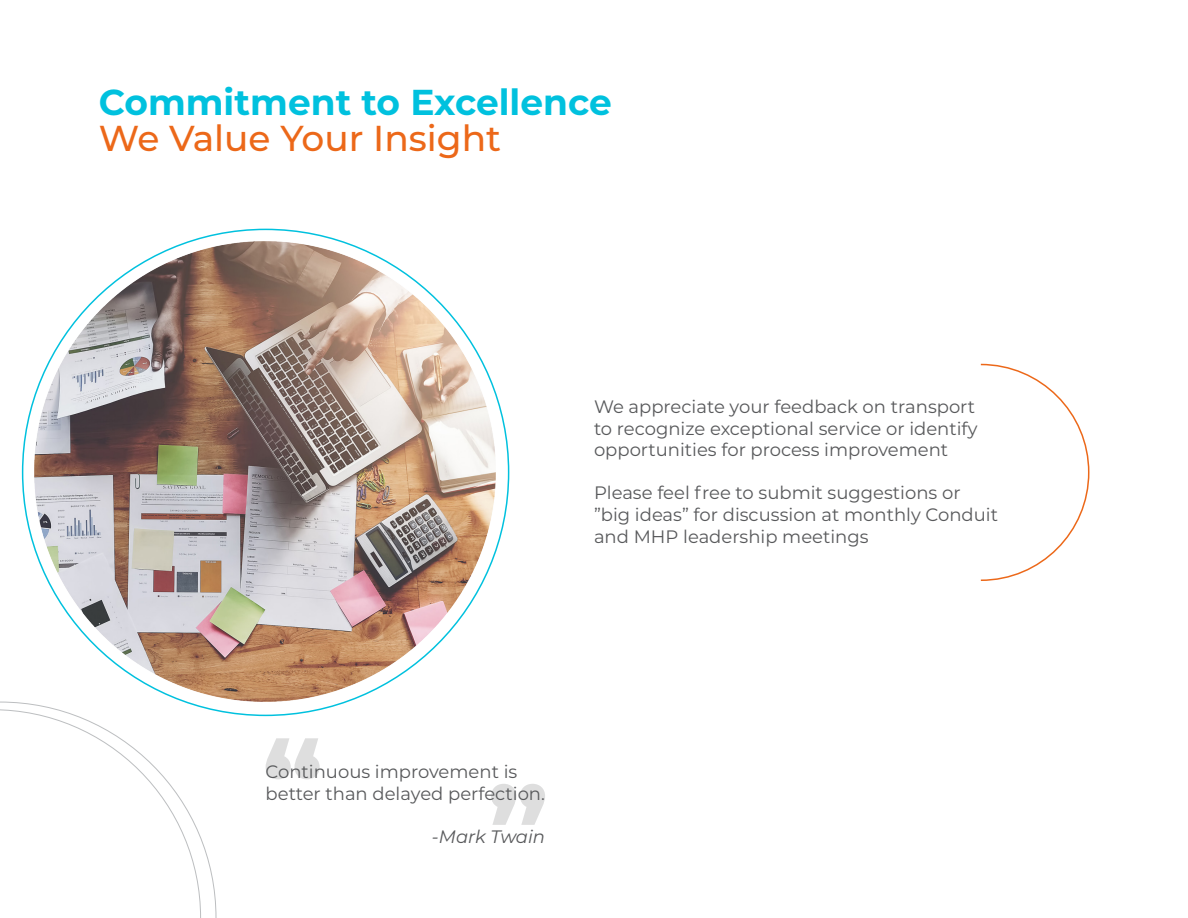
<style>
.page{position:relative;width:1188px;height:918px;background:#fff}
.page>*{position:absolute;margin:0;border:0;box-sizing:border-box;transform-origin:0 0}
.t1{font:700 36px "Montserrat";color:#00c1de}
.t2{font:500 36px "Montserrat";color:#ec6819}
.t3{font:18px/21.6px "Montserrat";color:#58595b}
.t4{font:italic 18px "Montserrat";color:#58595b}
</style>
<div class="page">
<svg style="left:980px;top:363px;width:110px;height:218px"></svg>
<svg style="left:0;top:702px;width:216px;height:216px"></svg>
<svg style="left:0;top:709px;width:201px;height:209px"></svg>
<svg style="left:266px;top:738px;width:54px;height:41px"></svg>
<svg style="left:491px;top:784px;width:54px;height:41px"></svg>
<img style="left:35px;top:241px;width:460px;height:461px">
<h1 class="t1" style="left:99px;top:76px;width:515px">Commitment to Excellence</h1>
<h1 class="t2" style="left:99px;top:113px;width:404px">We Value Your Insight</h1>
<p class="t3" style="left:594px;top:395px;width:385px">We appreciate your feedback on transport to recognize exceptional service or identify opportunities for process improvement</p>
<p class="t3" style="left:594px;top:482px;width:406px">Please feel free to submit suggestions or ”big ideas” for discussion at monthly Conduit and MHP leadership meetings</p>
<p class="t3" style="left:266px;top:760px;width:281px">Continuous improvement is better than delayed perfection.</p>
<p class="t4" style="left:432px;top:824px;width:115px">-Mark Twain</p>
</div>
